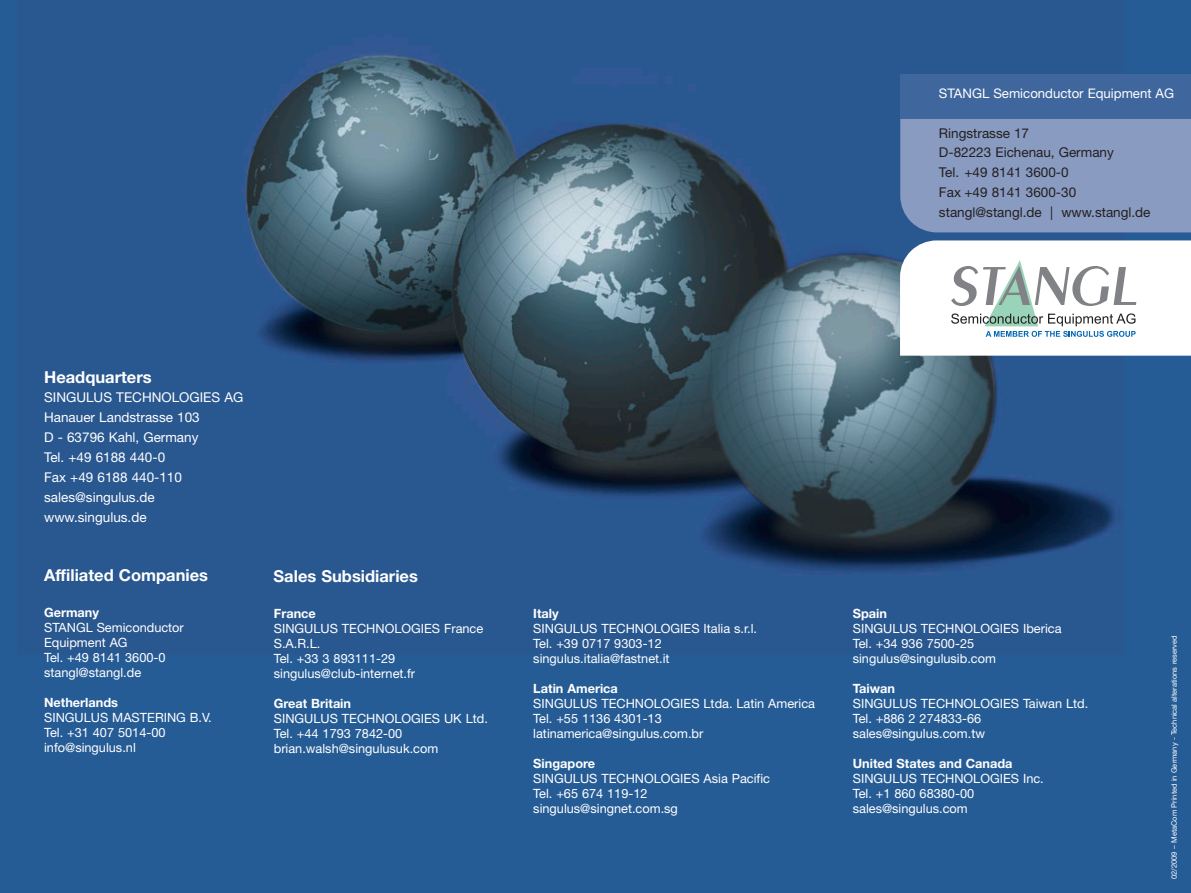
<style>
.page{position:relative;width:1191px;height:893px;background:#265c96}
.page>*{position:absolute;margin:0;border:0;box-sizing:border-box;transform-origin:0 0}
.t1{font:700 16.5px "Helvetica Neue LT";color:#fff}
.t2{font:13.5px/19.8px "Helvetica Neue";color:#fff}
.t3{font:13.5px/19.8px "Helvetica Neue";color:#231f20}
.t4{font:13.2px "Helvetica Neue";color:#fff}
.t5{font:12.75px/15px "Helvetica Neue";color:#fff}
.t6{font:700 12.75px "Helvetica Neue LT";color:#fff}
.t7{font:7.5px "Helvetica Neue";color:#fff}
</style>
<div class="page">
<img style="left:241px;top:35px;width:882px;height:541px">
<svg style="left:900px;top:240px;width:291px;height:116px;background:#e8eced"></svg>
<div style="left:900px;top:119px;width:291px;height:113px;background:#8a9bc1"></div>
<div style="left:900px;top:74px;width:291px;height:45px;background:#3f669d"></div>
<p class="t4" style="left:939px;top:88px;width:237px">STANGL Semiconductor Equipment AG</p>
<p class="t3" style="left:939px;top:124px;width:213px">Ringstrasse 17<br>D-82223 Eichenau, Germany<br>Tel. +49 8141 3600-0<br>Fax +49 8141 3600-30 stangl@stangl.de | www.stangl.de</p>
<p class="t1" style="left:44px;top:371px;width:109px">Headquarters</p>
<p class="t2" style="left:44px;top:389px;width:201px">SINGULUS TECHNOLOGIES AG<br>Hanauer Landstrasse 103<br>D - 63796 Kahl, Germany<br>Tel. +49 6188 440-0<br>Fax +49 6188 440-110 sales@singulus.de www.singulus.de</p>
<p class="t1" style="left:44px;top:569px;width:165px">Affiliated Companies</p>
<p class="t6" style="left:44px;top:608px;width:57px">Germany</p>
<p class="t5" style="left:44px;top:621px;width:141px">STANGL Semiconductor<br>Equipment AG<br>Tel. +49 8141 3600-0 stangl@stangl.de</p>
<p class="t6" style="left:44px;top:698px;width:75px">Netherlands</p>
<p class="t5" style="left:44px;top:711px;width:169px">SINGULUS MASTERING B.V.<br>Tel. +31 407 5014-00 info@singulus.nl</p>
<p class="t1" style="left:273px;top:570px;width:146px">Sales Subsidiaries</p>
<p class="t6" style="left:274px;top:608px;width:44px">France</p>
<p class="t5" style="left:274px;top:622px;width:211px">SINGULUS TECHNOLOGIES France<br>S.A.R.L.<br>Tel. +33 3 893111-29 singulus@club-internet.fr</p>
<p class="t6" style="left:274px;top:698px;width:79px">Great Britain</p>
<p class="t5" style="left:274px;top:712px;width:216px">SINGULUS TECHNOLOGIES UK Ltd.<br>Tel. +44 1793 7842-00 brian.walsh@singulusuk.com</p>
<p class="t6" style="left:533px;top:608px;width:27px">Italy</p>
<p class="t5" style="left:533px;top:622px;width:225px">SINGULUS TECHNOLOGIES Italia s.r.l.<br>Tel. +39 0717 9303-12 singulus.italia@fastnet.it</p>
<p class="t6" style="left:533px;top:683px;width:86px">Latin America</p>
<p class="t5" style="left:533px;top:697px;width:283px">SINGULUS TECHNOLOGIES Ltda. Latin America<br>Tel. +55 1136 4301-13 latinamerica@singulus.com.br</p>
<p class="t6" style="left:533px;top:758px;width:63px">Singapore</p>
<p class="t5" style="left:533px;top:772px;width:238px">SINGULUS TECHNOLOGIES Asia Pacific<br>Tel. +65 674 119-12 singulus@singnet.com.sg</p>
<p class="t6" style="left:852px;top:608px;width:36px">Spain</p>
<p class="t5" style="left:852px;top:622px;width:210px">SINGULUS TECHNOLOGIES Iberica<br>Tel. +34 936 7500-25 singulus@singulusib.com</p>
<p class="t6" style="left:852px;top:683px;width:44px">Taiwan</p>
<p class="t5" style="left:852px;top:697px;width:237px">SINGULUS TECHNOLOGIES Taiwan Ltd.<br>Tel. +886 2 274833-66 sales@singulus.com.tw</p>
<p class="t6" style="left:852px;top:758px;width:161px">United States and Canada</p>
<p class="t5" style="left:852px;top:772px;width:192px">SINGULUS TECHNOLOGIES Inc.<br>Tel. +1 860 68380-00 sales@singulus.com</p>
<p class="t7" style="left:1171px;top:879px;width:245px;rotate:-90deg">02/2009 – MetaCom Printed in Germany - Technical alterations reserved</p>
</div>
